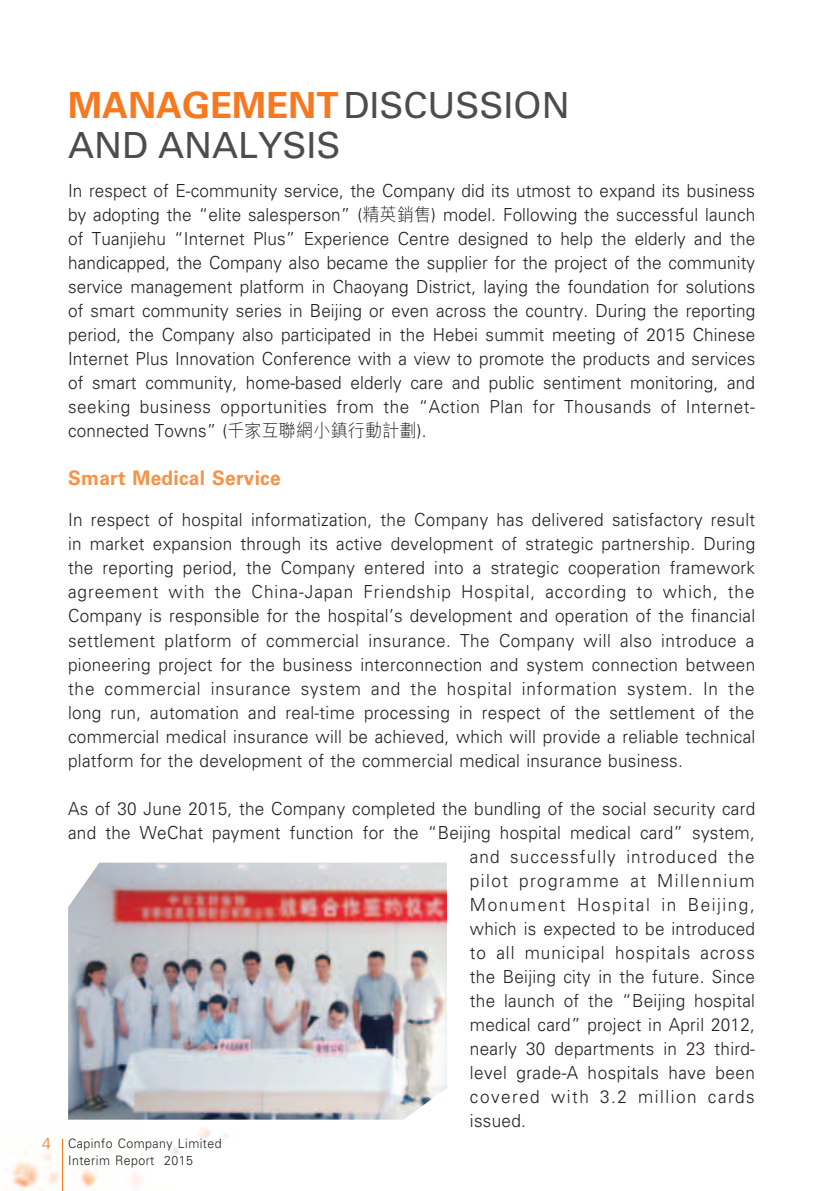
<style>
.page{position:relative;width:840px;height:1191px;background:#fff}
.page>*{position:absolute;margin:0;border:0;box-sizing:border-box;transform-origin:0 0}
.t1{font:36px/40px "Univers LT Std";color:#4b4c4d}
.t2{font:700 20px "Univers LT Std";letter-spacing:.015em;color:#f69146;scale:.95 1}
.t3{font:300 18px/24px "Univers LT Std";letter-spacing:.015em;color:#231f20;text-align:justify;scale:.95 1}
.t4{font:300 18px "Univers LT Std";letter-spacing:.09em;color:#231f20;scale:.95 1}
.t5{font:300 18px "Univers LT Std";letter-spacing:.055em;color:#231f20;scale:.95 1}
.t6{font:300 18px "Univers LT Std";letter-spacing:.065em;color:#231f20;scale:.95 1}
.t7{font:300 18px "Univers LT Std";letter-spacing:.085em;color:#231f20;scale:.95 1}
.t8{font:300 16px "Univers LT Std";color:#f47921}
.t9{font:300 13px "Univers LT Std";letter-spacing:.035em;color:#231f20;scale:.95 1}
.s1{font-weight:700;color:#f47921}
.s2{font-family:"M Hei HK"}
</style>
<div class="page">
<img style="left:5px;top:1153px;width:138px;height:37px">
<img style="left:145px;top:1119px;width:97px;height:36px">
<hr style="left:62px;top:1138px;width:1px;height:53px;background:#f47921">
<img style="left:68px;top:862px;width:379px;height:257px">
<p class="t8" style="left:42px;top:1133px;width:10px">4</p>
<h1 class="t1" style="left:68px;top:85px;width:503px"><span class="s1">MANAGEMENT</span>DISCUSSION<br>AND ANALYSIS</h1>
<p class="t3" style="left:68px;top:179px;width:724px">In respect of E-community service, the Company did its utmost to expand its business by adopting the “elite salesperson” (<span class="s2">精英銷售</span>) model. Following the successful launch of Tuanjiehu “Internet Plus” Experience Centre designed to help the elderly and the handicapped, the Company also became the supplier for the project of the community service management platform in Chaoyang District, laying the foundation for solutions of smart community series in Beijing or even across the country. During the reporting period, the Company also participated in the Hebei summit meeting of 2015 Chinese Internet Plus Innovation Conference with a view to promote the products and services of smart community, home-based elderly care and public sentiment monitoring, and seeking business opportunities from the “Action Plan for Thousands of Internet&shy;connected Towns” (<span class="s2">千家互聯網小鎮行動計劃</span>).</p>
<p class="t2" style="left:68px;top:467px;width:225px">Smart Medical Service</p>
<p class="t3" style="left:68px;top:508px;width:724px">In respect of hospital informatization, the Company has delivered satisfactory result in market expansion through its active development of strategic partnership. During the reporting period, the Company entered into a strategic cooperation framework agreement with the China-Japan Friendship Hospital, according to which, the Company is responsible for the hospital’s development and operation of the financial settlement platform of commercial insurance. The Company will also introduce a pioneering project for the business interconnection and system connection between the commercial insurance system and the hospital information system. In the long run, automation and real-time processing in respect of the settlement of the commercial medical insurance will be achieved, which will provide a reliable technical platform for the development of the commercial medical insurance business.</p>
<p class="t3" style="left:68px;top:796px;width:724px">As of 30 June 2015, the Company completed the bundling of the social security card</p>
<p class="t3" style="left:68px;top:820px;width:724px">and the WeChat payment function for the “Beijing hospital medical card” system,</p>
<p class="t6" style="left:469px;top:845px;width:301px">and successfully introduced the</p>
<p class="t7" style="left:469px;top:869px;width:301px">pilot programme at Millennium</p>
<p class="t4" style="left:469px;top:893px;width:301px">Monument Hospital in Beijing,</p>
<p class="t3" style="left:469px;top:916px;width:301px">which is expected to be introduced</p>
<p class="t5" style="left:469px;top:941px;width:301px">to all municipal hospitals across</p>
<p class="t3" style="left:469px;top:964px;width:301px">the Beijing city in the future. Since</p>
<p class="t3" style="left:469px;top:988px;width:301px">the launch of the “Beijing hospital</p>
<p class="t3" style="left:469px;top:1012px;width:301px">medical card” project in April 2012,</p>
<p class="t3" style="left:469px;top:1036px;width:301px">nearly 30 departments in 23 third-</p>
<p class="t3" style="left:469px;top:1060px;width:301px">level grade-A hospitals have been</p>
<p class="t4" style="left:469px;top:1085px;width:301px">covered with 3.2 million cards</p>
<p class="t3" style="left:469px;top:1108px;width:60px">issued.</p>
<p class="t9" style="left:68px;top:1135px;width:163px">Capinfo Company Limited</p>
<p class="t9" style="left:68px;top:1152px;width:133px">Interim Report 2015</p>
</div>
